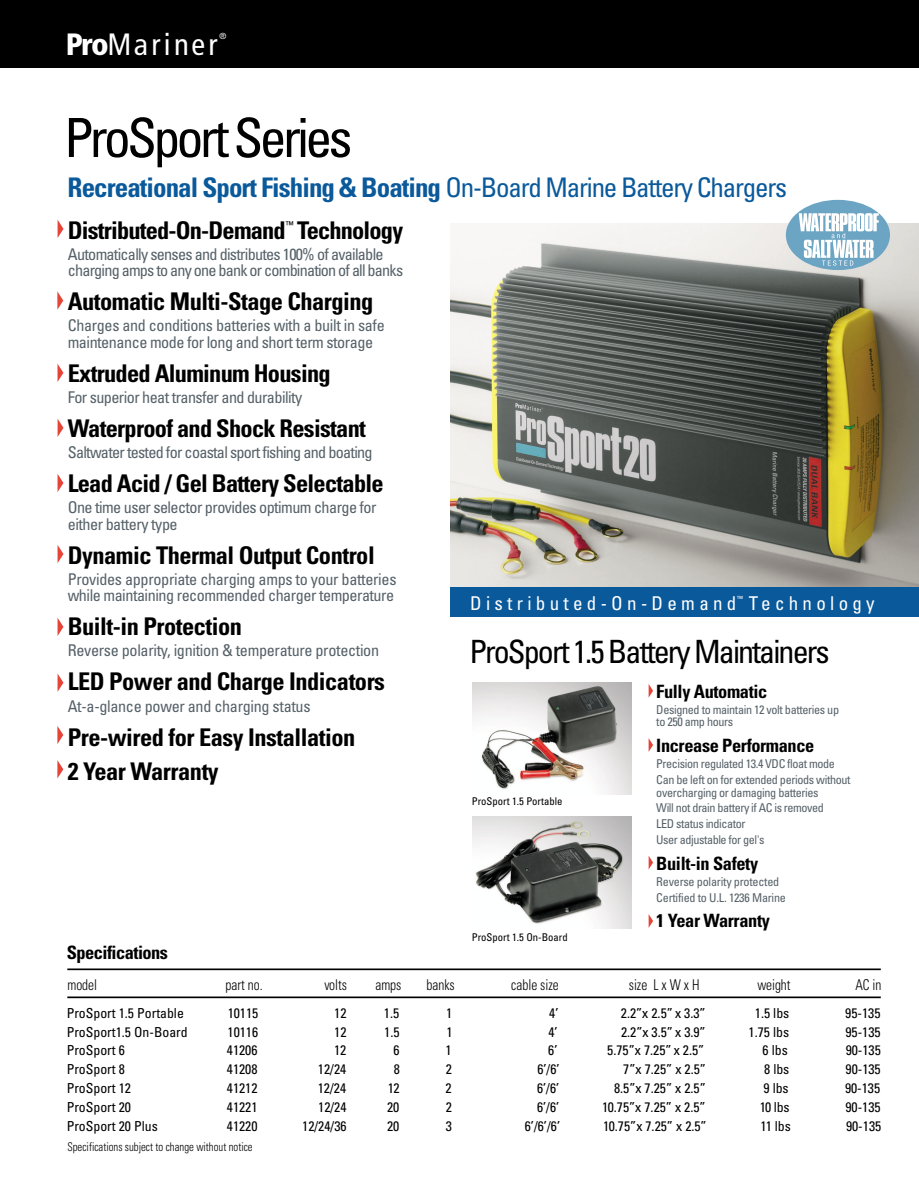
<style>
.page{position:relative;width:919px;height:1187px;background:#fff}
.page>*{position:absolute;margin:0;border:0;box-sizing:border-box;transform-origin:0 0}
.t1{font:condensed 54px "Univers";letter-spacing:-.07em;color:#000}
.t2{font:condensed 32.1px "Univers";letter-spacing:-.06em;color:#000}
.t3{font:condensed 30.75px "Frutiger";letter-spacing:.11em;color:#fff}
.t4{font:700 condensed 27px "Univers";letter-spacing:-.035em;color:#0a599b}
.t5{font:700 condensed 24.45px/33.9px "Univers";letter-spacing:-.02em;color:#000}
.t6{font:condensed 19.05px "Univers";letter-spacing:.225em;color:#fff}
.t7{font:700 condensed 18.45px "Univers";letter-spacing:-.03em;color:#000}
.t8{font:700 condensed 18.3px "Univers";letter-spacing:-.02em;color:#000}
.t9{font:condensed 16.2px/16.5px "Univers";letter-spacing:-.03em;color:#556168}
.t10{font:condensed 16.05px "Univers";letter-spacing:-.02em;color:#556168}
.t11{font:300 condensed 14.85px "Univers";color:#000;scale:.9 1}
.t12{font:condensed 13.8px "Univers";color:#000}
.t13{font:condensed 12.15px/15.9px "Univers";letter-spacing:-.03em;color:#556168}
.t14{font:300 condensed 12px "Univers";color:#000;scale:.9 1}
.t15{font:condensed 10.65px "Univers";color:#000}
.t16{font:condensed 9.45px "Univers";color:#000}
.t17{font:8.4px "Helvetica";color:#fff}
.t18{font:condensed 7.05px "Univers";color:#fff}
.s1{font-weight:900}
.s2{font-weight:400}
</style>
<div class="page">
<div style="left:0;top:0;width:919px;height:68px;background:#000"></div>
<hr style="left:67px;top:968px;width:814px;height:2px;background:#000">
<hr style="left:67px;top:996px;width:814px;height:2px;background:#000">
<svg style="left:58px;top:364px;width:5px;height:17px"></svg>
<svg style="left:58px;top:618px;width:5px;height:17px"></svg>
<svg style="left:58px;top:674px;width:5px;height:17px"></svg>
<svg style="left:57px;top:726px;width:6px;height:18px"></svg>
<svg style="left:58px;top:419px;width:6px;height:17px"></svg>
<svg style="left:57px;top:760px;width:6px;height:18px"></svg>
<svg style="left:58px;top:474px;width:5px;height:18px"></svg>
<svg style="left:58px;top:545px;width:5px;height:18px"></svg>
<svg style="left:58px;top:220px;width:5px;height:17px"></svg>
<svg style="left:57px;top:291px;width:6px;height:19px"></svg>
<svg style="left:649px;top:856px;width:4px;height:13px"></svg>
<svg style="left:649px;top:684px;width:4px;height:13px"></svg>
<svg style="left:649px;top:739px;width:4px;height:12px"></svg>
<svg style="left:649px;top:915px;width:4px;height:12px"></svg>
<img style="left:472px;top:816px;width:160px;height:112px">
<img style="left:472px;top:682px;width:160px;height:112px">
<img style="left:450px;top:224px;width:469px;height:363px">
<div style="left:450px;top:587px;width:469px;height:30px;background:#0a599b"></div>
<div style="left:786px;top:200px;width:104px;height:70px;background:#6ca4c3;border-radius:50%"></div>
<svg style="left:799px;top:213px;width:80px;height:53px"></svg>
<h3 class="t3" style="left:66px;top:32px;width:153px"><span class="s1">Pro</span>Mariner</h3>
<p class="t17" style="left:220px;top:33px;width:8px">®</p>
<h1 class="t1" style="left:64px;top:118px;width:290px">ProSport Series</h1>
<h3 class="t4" style="left:68px;top:178px;width:721px">Recreational Sport Fishing &amp; Boating <span class="s2">On-Board Marine Battery Chargers</span></h3>
<h3 class="t5" style="left:68px;top:215px;width:219px">Distributed-On-Demand</h3>
<p class="t16" style="left:286px;top:221px;width:9px">™</p>
<h3 class="t5" style="left:297px;top:215px;width:107px">Technology</h3>
<p class="t9" style="left:68px;top:247px;width:337px">Automatically senses and distributes 100% of available charging amps to any one bank or combination of all banks</p>
<h3 class="t5" style="left:68px;top:287px;width:307px">Automatic Multi-Stage Charging</h3>
<p class="t10" style="left:68px;top:320px;width:319px">Charges and conditions batteries with a built in safe</p>
<p class="t9" style="left:68px;top:335px;width:307px">maintenance mode for long and short term storage</p>
<h3 class="t5" style="left:68px;top:359px;width:264px">Extruded Aluminum Housing</h3>
<p class="t9" style="left:68px;top:390px;width:236px">For superior heat transfer and durability</p>
<h3 class="t5" style="left:68px;top:414px;width:300px">Waterproof and Shock Resistant</h3>
<p class="t9" style="left:68px;top:445px;width:306px">Saltwater tested for coastal sport fishing and boating</p>
<h3 class="t5" style="left:68px;top:469px;width:317px">Lead Acid / Gel Battery Selectable</h3>
<p class="t9" style="left:68px;top:501px;width:310px">One time user selector provides optimum charge for either battery type</p>
<h3 class="t5" style="left:68px;top:540px;width:309px">Dynamic Thermal Output Control</h3>
<p class="t9" style="left:68px;top:572px;width:330px">Provides appropriate charging amps to your batteries while maintaining recommended charger temperature</p>
<h3 class="t5" style="left:68px;top:612px;width:176px">Built-in Protection</h3>
<p class="t9" style="left:68px;top:644px;width:313px">Reverse polarity, ignition &amp; temperature protection</p>
<h3 class="t5" style="left:68px;top:667px;width:319px">LED Power and Charge Indicators</h3>
<p class="t9" style="left:68px;top:699px;width:244px">At-a-glance power and charging status</p>
<h3 class="t5" style="left:68px;top:722px;width:289px">Pre-wired for Easy Installation<br>2 Year Warranty</h3>
<p class="t7" style="left:67px;top:945px;width:103px">Specifications</p>
<p class="t6" style="left:470px;top:596px;width:268px">Distributed-On-Demand</p>
<p class="t18" style="left:737px;top:596px;width:7px">™</p>
<p class="t6" style="left:749px;top:596px;width:127px">Technology</p>
<h2 class="t2" style="left:469px;top:639px;width:362px">ProSport 1.5 Battery Maintainers</h2>
<p class="t15" style="left:472px;top:797px;width:92px">ProSport 1.5 Portable</p>
<p class="t15" style="left:472px;top:933px;width:98px">ProSport 1.5 On-Board</p>
<p class="t8" style="left:656px;top:685px;width:113px">Fully Automatic</p>
<p class="t13" style="left:656px;top:704px;width:184px;line-height:12.5px">Designed to maintain 12 volt batteries up to 250 amp hours</p>
<p class="t8" style="left:656px;top:739px;width:160px">Increase Performance</p>
<p class="t13" style="left:656px;top:756px;width:196px">Precision regulated 13.4 VDC float mode<br>Can be left on for extended periods without</p>
<p class="t13" style="left:656px;top:785px;width:169px">overcharging or damaging batteries<br>Will not drain battery if AC is removed<br>LED status indicator<br>User adjustable for gel's</p>
<p class="t8" style="left:656px;top:856px;width:103px">Built-in Safety</p>
<p class="t13" style="left:656px;top:874px;width:131px">Reverse polarity protected<br>Certified to U.L. 1236 Marine</p>
<p class="t8" style="left:656px;top:914px;width:115px">1 Year Warranty</p>
<p class="t11" style="left:67px;top:979px;width:35px">model</p>
<p class="t11" style="left:226px;top:979px;width:43px">part no.</p>
<p class="t11" style="left:324px;top:979px;width:27px">volts</p>
<p class="t11" style="left:375px;top:979px;width:30px">amps</p>
<p class="t11" style="left:427px;top:979px;width:33px">banks</p>
<p class="t11" style="left:511px;top:979px;width:54px">cable size</p>
<p class="t11" style="left:629px;top:979px;width:80px">size L x W x H</p>
<p class="t11" style="left:757px;top:979px;width:38px">weight</p>
<p class="t11" style="left:855px;top:979px;width:30px">AC in</p>
<p class="t12" style="left:67px;top:1008px;width:119px">ProSport 1.5 Portable</p>
<p class="t12" style="left:228px;top:1008px;width:32px">10115</p>
<p class="t12" style="left:334px;top:1008px;width:14px">12</p>
<p class="t12" style="left:384px;top:1008px;width:17px">1.5</p>
<p class="t12" style="left:446px;top:1008px;width:8px">1</p>
<p class="t12" style="left:549px;top:1008px;width:11px">4’</p>
<p class="t12" style="left:621px;top:1008px;width:86px">2.2”x 2.5” x 3.3”</p>
<p class="t12" style="left:755px;top:1008px;width:36px">1.5 lbs</p>
<p class="t12" style="left:845px;top:1008px;width:37px">95-135</p>
<p class="t12" style="left:67px;top:1026px;width:123px">ProSport1.5 On-Board</p>
<p class="t12" style="left:228px;top:1026px;width:32px">10116</p>
<p class="t12" style="left:334px;top:1026px;width:14px">12</p>
<p class="t12" style="left:384px;top:1026px;width:17px">1.5</p>
<p class="t12" style="left:446px;top:1026px;width:8px">1</p>
<p class="t12" style="left:548px;top:1026px;width:11px">4’</p>
<p class="t12" style="left:621px;top:1026px;width:86px">2.2”x 3.5” x 3.9”</p>
<p class="t12" style="left:749px;top:1026px;width:42px">1.75 lbs</p>
<p class="t12" style="left:845px;top:1026px;width:37px">95-135</p>
<p class="t12" style="left:67px;top:1045px;width:60px">ProSport 6</p>
<p class="t12" style="left:227px;top:1045px;width:32px">41206</p>
<p class="t12" style="left:334px;top:1045px;width:14px">12</p>
<p class="t12" style="left:393px;top:1045px;width:8px">6</p>
<p class="t12" style="left:446px;top:1045px;width:8px">1</p>
<p class="t12" style="left:548px;top:1045px;width:11px">6’</p>
<p class="t12" style="left:607px;top:1045px;width:99px">5.75”x 7.25” x 2.5”</p>
<p class="t12" style="left:762px;top:1045px;width:27px">6 lbs</p>
<p class="t12" style="left:846px;top:1045px;width:37px">90-135</p>
<p class="t12" style="left:67px;top:1064px;width:60px">ProSport 8</p>
<p class="t12" style="left:227px;top:1064px;width:32px">41208</p>
<p class="t12" style="left:318px;top:1064px;width:30px">12/24</p>
<p class="t12" style="left:394px;top:1064px;width:8px">8</p>
<p class="t12" style="left:446px;top:1064px;width:8px">2</p>
<p class="t12" style="left:537px;top:1064px;width:24px">6’/6’</p>
<p class="t12" style="left:623px;top:1064px;width:84px">7”x 7.25” x 2.5”</p>
<p class="t12" style="left:764px;top:1064px;width:27px">8 lbs</p>
<p class="t12" style="left:845px;top:1064px;width:37px">90-135</p>
<p class="t12" style="left:67px;top:1083px;width:66px">ProSport 12</p>
<p class="t12" style="left:227px;top:1083px;width:32px">41212</p>
<p class="t12" style="left:318px;top:1083px;width:30px">12/24</p>
<p class="t12" style="left:388px;top:1083px;width:13px">12</p>
<p class="t12" style="left:446px;top:1083px;width:8px">2</p>
<p class="t12" style="left:537px;top:1083px;width:24px">6’/6’</p>
<p class="t12" style="left:614px;top:1083px;width:93px">8.5”x 7.25” x 2.5”</p>
<p class="t12" style="left:763px;top:1083px;width:27px">9 lbs</p>
<p class="t12" style="left:845px;top:1083px;width:37px">90-135</p>
<p class="t12" style="left:67px;top:1102px;width:66px">ProSport 20</p>
<p class="t12" style="left:227px;top:1102px;width:32px">41221</p>
<p class="t12" style="left:318px;top:1102px;width:30px">12/24</p>
<p class="t12" style="left:387px;top:1102px;width:14px">20</p>
<p class="t12" style="left:446px;top:1102px;width:8px">2</p>
<p class="t12" style="left:537px;top:1102px;width:24px">6’/6’</p>
<p class="t12" style="left:602px;top:1102px;width:105px">10.75”x 7.25” x 2.5”</p>
<p class="t12" style="left:760px;top:1102px;width:32px">10 lbs</p>
<p class="t12" style="left:845px;top:1102px;width:37px">90-135</p>
<p class="t12" style="left:67px;top:1120px;width:93px">ProSport 20 Plus</p>
<p class="t12" style="left:227px;top:1120px;width:32px">41220</p>
<p class="t12" style="left:302px;top:1120px;width:46px">12/24/36</p>
<p class="t12" style="left:387px;top:1120px;width:14px">20</p>
<p class="t12" style="left:446px;top:1120px;width:8px">3</p>
<p class="t12" style="left:525px;top:1120px;width:37px">6’/6’/6’</p>
<p class="t12" style="left:603px;top:1120px;width:105px">10.75”x 7.25” x 2.5”</p>
<p class="t12" style="left:761px;top:1120px;width:32px">11 lbs</p>
<p class="t12" style="left:846px;top:1120px;width:37px">90-135</p>
<p class="t14" style="left:67px;top:1142px;width:207px">Specifications subject to change without notice</p>
</div>
